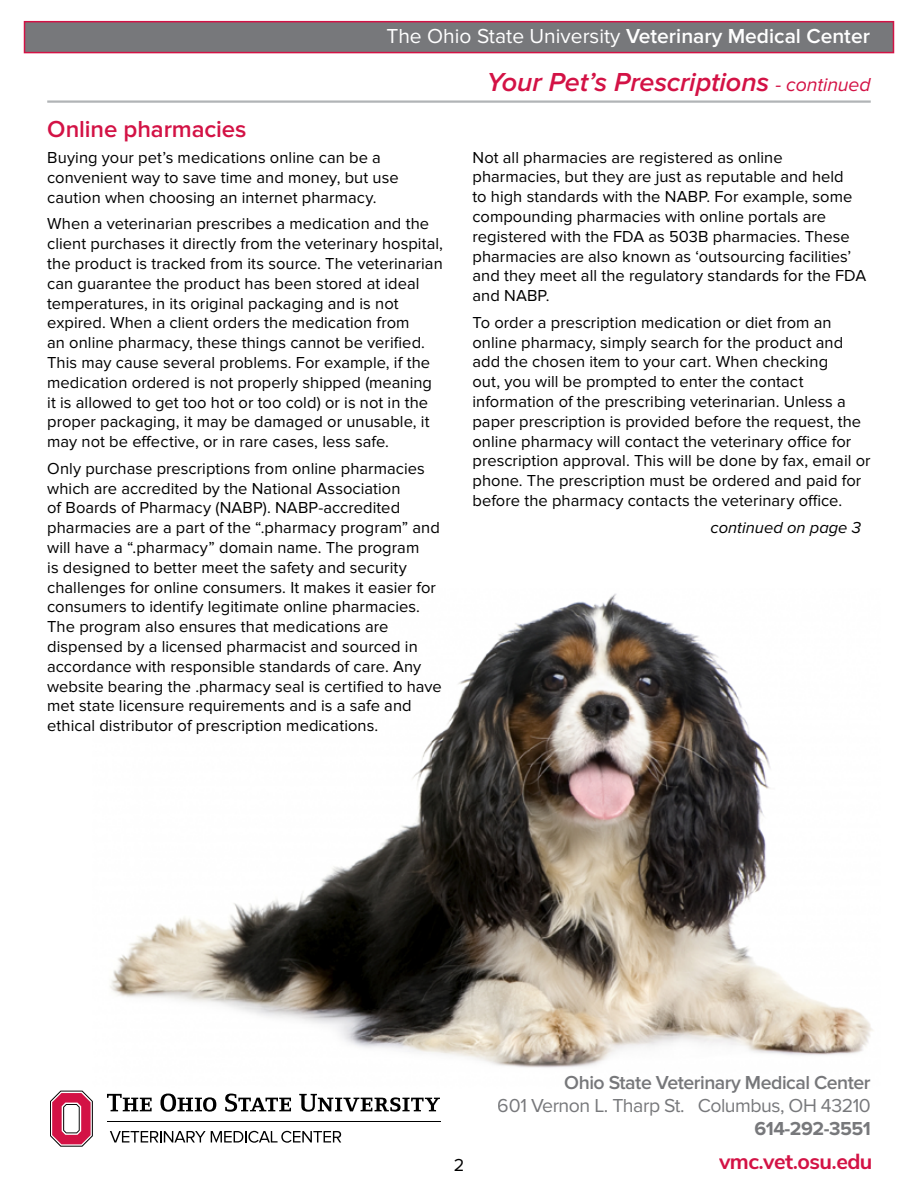
<style>
.page{position:relative;width:918px;height:1188px;background:#fff}
.page>*{position:absolute;margin:0;border:0;box-sizing:border-box;transform-origin:0 0}
.t1{font:italic 600 27px "Proxima Nova";letter-spacing:-.005em;color:#d31245}
.t2{font:600 24px "Proxima Nova";letter-spacing:-.005em;color:#d31245}
.t3{font:700 21.75px "Buckeye Sans 2";letter-spacing:-.025em;color:#d31245}
.t4{font:600 21px "Proxima Nova";color:#fff}
.t5{font:19.5px "Proxima Nova";letter-spacing:-.025em;color:#77787b}
.t6{font:600 19.5px "Proxima Nova";letter-spacing:-.025em;color:#77787b}
.t7{font:700 19.5px "Proxima Nova";letter-spacing:-.025em;color:#77787b}
.t8{font:18px "Proxima Nova";color:#000}
.t9{font:16.5px/19.8px "Proxima Nova";letter-spacing:.005em;color:#000}
.t10{font:italic 16.5px "Proxima Nova";color:#000}
.s1{font-weight:400}
.s2{font-weight:400;font-size:19.5px}
</style>
<div class="page">
<img style="left:110px;top:593px;width:763px;height:475px">
<svg style="left:110px;top:1131px;width:231px;height:12px"></svg>
<svg style="left:50px;top:1091px;width:43px;height:56px"></svg>
<hr style="left:107px;top:1121px;width:334px;height:1px;background:#000">
<svg style="left:107px;top:1094px;width:45px;height:17px"></svg>
<svg style="left:160px;top:1094px;width:56px;height:18px"></svg>
<svg style="left:225px;top:1094px;width:66px;height:18px"></svg>
<svg style="left:299px;top:1094px;width:141px;height:18px"></svg>
<div style="left:24px;top:21px;width:870px;height:32px;background:#77787b;border:2px solid #d31245"></div>
<hr style="left:47px;top:100px;width:824px;height:3px;background:#b1b4b6">
<p class="t4" style="left:386px;top:24px;width:485px"><span class="s1">The Ohio State University</span> Veterinary Medical Center</p>
<p class="t2" style="left:47px;top:115px;width:201px">Online pharmacies</p>
<p class="t9" style="left:47px;top:148px;width:353px">Buying your pet’s medications online can be a convenient way to save time and money, but use caution when choosing an internet pharmacy.</p>
<p class="t9" style="left:47px;top:214px;width:397px">When a veterinarian prescribes a medication and the client purchases it directly from the veterinary hospital, the product is tracked from its source. The veterinarian can guarantee the product has been stored at ideal temperatures, in its original packaging and is not expired. When a client orders the medication from<br>an online pharmacy, these things cannot be verified.<br>This may cause several problems. For example, if the medication ordered is not properly shipped (meaning it is allowed to get too hot or too cold) or is not in the proper packaging, it may be damaged or unusable, it may not be effective, or in rare cases, less safe.</p>
<p class="t9" style="left:47px;top:459px;width:396px">Only purchase prescriptions from online pharmacies which are accredited by the National Association<br>of Boards of Pharmacy (NABP). NABP-accredited pharmacies are a part of the “.pharmacy program” and will have a “.pharmacy” domain name. The program<br>is designed to better meet the safety and security challenges for online consumers. It makes it easier for consumers to identify legitimate online pharmacies.<br>The program also ensures that medications are dispensed by a licensed pharmacist and sourced in accordance with responsible standards of care. Any website bearing the .pharmacy seal is certified to have met state licensure requirements and is a safe and ethical distributor of prescription medications.</p>
<p class="t1" style="left:487px;top:67px;width:386px">Your Pet’s Prescriptions <span class="s2">- continued</span></p>
<p class="t9" style="left:472px;top:148px;width:395px">Not all pharmacies are registered as online pharmacies, but they are just as reputable and held<br>to high standards with the NABP. For example, some compounding pharmacies with online portals are registered with the FDA as 503B pharmacies. These pharmacies are also known as ‘outsourcing facilities’ and they meet all the regulatory standards for the FDA and NABP.</p>
<p class="t9" style="left:472px;top:313px;width:400px">To order a prescription medication or diet from an online pharmacy, simply search for the product and add the chosen item to your cart. When checking<br>out, you will be prompted to enter the contact information of the prescribing veterinarian. Unless a paper prescription is provided before the request, the online pharmacy will contact the veterinary office for prescription approval. This will be done by fax, email or phone. The prescription must be ordered and paid for before the pharmacy contacts the veterinary office.</p>
<p class="t10" style="left:711px;top:518px;width:152px">continued on page 3</p>
<p class="t6" style="left:564px;top:1071px;width:308px">Ohio State Veterinary Medical Center</p>
<p class="t5" style="left:498px;top:1094px;width:374px">601 Vernon L. Tharp St. Columbus, OH 43210</p>
<p class="t7" style="left:754px;top:1118px;width:118px">614-292-3551</p>
<p class="t8" style="left:454px;top:1155px;width:12px">2</p>
<h3 class="t3" style="left:719px;top:1148px;width:155px">vmc.vet.osu.edu</h3>
</div>
